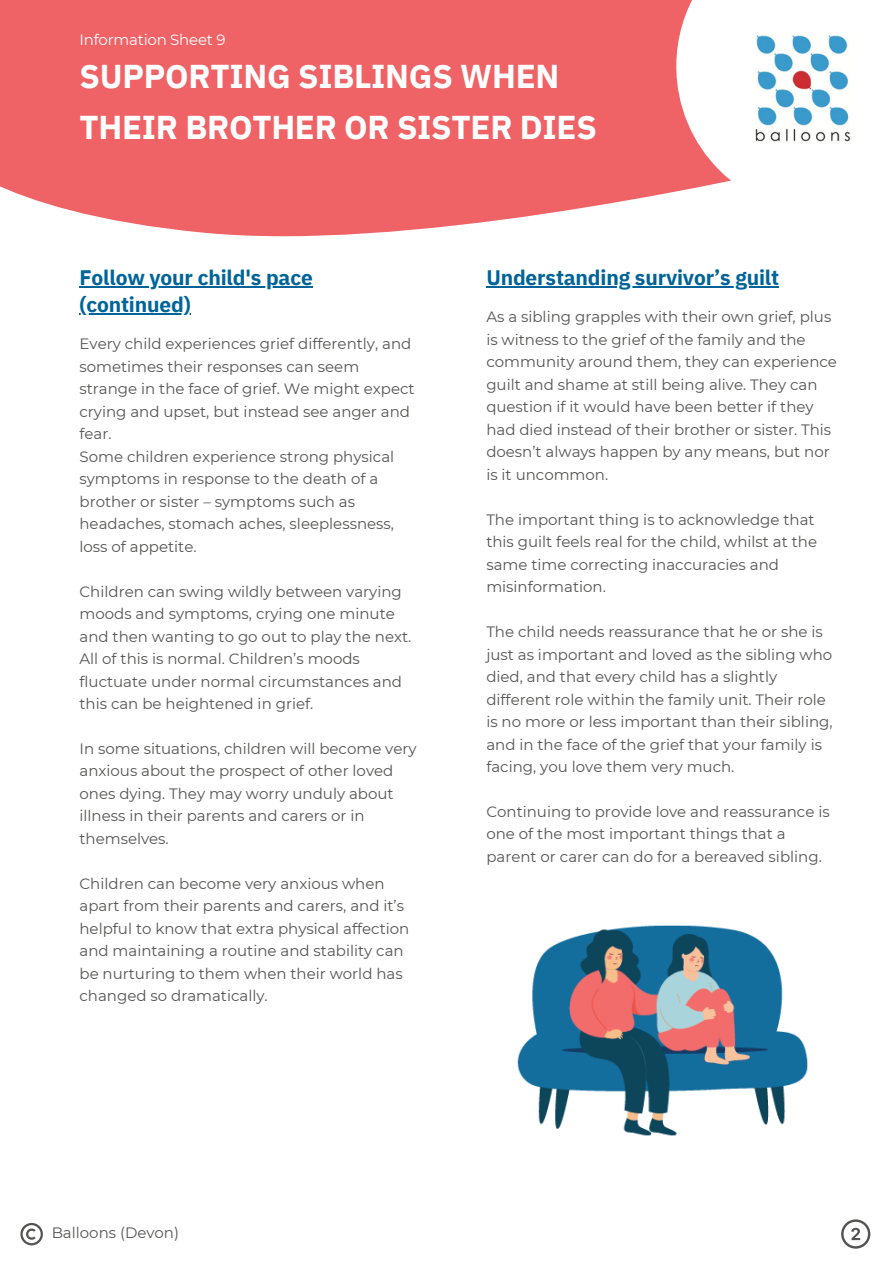
<style>
.page{position:relative;width:893px;height:1264px;background:#fff}
.page>*{position:absolute;margin:0;border:0;box-sizing:border-box;transform-origin:0 0}
.t1{font:700 33px/50.6px "IBM Plex Sans";letter-spacing:-.01em;color:#fff}
.t2{font:700 21px/27px "IBM Plex Sans";letter-spacing:-.01em;color:#006499}
.t3{font:15px/22.5px "Montserrat";color:#545453}
.t4{font:15px "Montserrat";letter-spacing:-.015em;color:#fff}
</style>
<div class="page">
<div style="left:0;top:0;width:676px;height:236px;background:#ef6265"></div>
<svg style="left:676px;top:0;width:56px;height:192px"></svg>
<img style="left:755px;top:35px;width:96px;height:107px">
<svg style="left:20px;top:1222px;width:23px;height:23px"></svg>
<img style="left:517px;top:925px;width:291px;height:211px">
<svg style="left:841px;top:1219px;width:29px;height:29px"></svg>
<hr style="left:79px;top:286px;width:233px;height:1px;background:#006499">
<hr style="left:79px;top:313px;width:112px;height:1px;background:#006499">
<hr style="left:486px;top:286px;width:293px;height:1px;background:#006499">
<p class="t4" style="left:79px;top:31px;width:147px">Information Sheet 9</p>
<h1 class="t1" style="left:79px;top:50px;width:519px">SUPPORTING SIBLINGS WHEN<br>THEIR BROTHER OR SISTER DIES</h1>
<h2 class="t2" style="left:79px;top:263px;width:235px">Follow your child's pace (continued)</h2>
<p class="t3" style="left:79px;top:332px;width:336px">Every child experiences grief differently, and sometimes their responses can seem strange in the face of grief. We might expect crying and upset, but instead see anger and fear.<br>Some children experience strong physical symptoms in response to the death of a brother or sister – symptoms such as headaches, stomach aches, sleeplessness, loss of appetite.</p>
<p class="t3" style="left:79px;top:580px;width:333px">Children can swing wildly between varying moods and symptoms, crying one minute and then wanting to go out to play the next.<br>All of this is normal. Children’s moods fluctuate under normal circumstances and this can be heightened in grief.</p>
<p class="t3" style="left:79px;top:737px;width:338px">In some situations, children will become very anxious about the prospect of other loved ones dying. They may worry unduly about illness in their parents and carers or in themselves.</p>
<p class="t3" style="left:79px;top:872px;width:331px">Children can become very anxious when apart from their parents and carers, and it’s helpful to know that extra physical affection and maintaining a routine and stability can be nurturing to them when their world has changed so dramatically.</p>
<h2 class="t2" style="left:486px;top:263px;width:294px">Understanding survivor’s guilt</h2>
<p class="t3" style="left:486px;top:305px;width:352px">As a sibling grapples with their own grief, plus is witness to the grief of the family and the community around them, they can experience guilt and shame at still being alive. They can question if it would have been better if they had died instead of their brother or sister. This doesn’t always happen by any means, but nor is it uncommon.</p>
<p class="t3" style="left:486px;top:508px;width:332px">The important thing is to acknowledge that this guilt feels real for the child, whilst at the same time correcting inaccuracies and misinformation.</p>
<p class="t3" style="left:486px;top:620px;width:348px">The child needs reassurance that he or she is just as important and loved as the sibling who died, and that every child has a slightly different role within the family unit. Their role is no more or less important than their sibling, and in the face of the grief that your family is facing, you love them very much.</p>
<p class="t3" style="left:486px;top:800px;width:345px">Continuing to provide love and reassurance is one of the most important things that a parent or carer can do for a bereaved sibling.</p>
<p class="t3" style="left:52px;top:1221px;width:129px">Balloons (Devon)</p>
</div>
